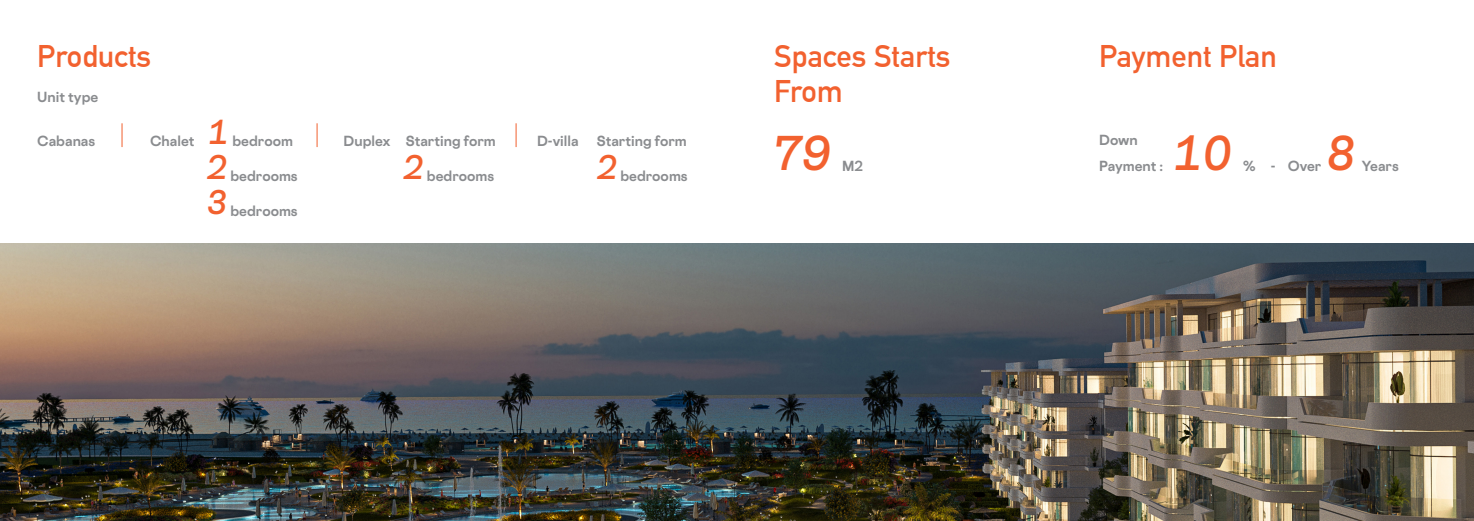
<style>
.page{position:relative;width:1474px;height:521px;background:#fff}
.page>*{position:absolute;margin:0;border:0;box-sizing:border-box;transform-origin:0 0}
.t1{font:italic 600 43.75px "Cosmica";color:#f2612f}
.Paragraph_Style_1{font:700 30.62px/35px "DIN Alternate";color:#f2612f}
.t2{font:italic 600 30.62px "Cosmica";color:#f2612f}
.t3{font:700 13.12px "Cosmica";color:#8a8c8f}
</style>
<div class="page">
<img style="left:0;top:243px;width:1473px;height:278px">
<svg style="left:122px;top:123px;width:1px;height:24px"></svg>
<svg style="left:316px;top:123px;width:1px;height:24px"></svg>
<svg style="left:515px;top:123px;width:1px;height:24px"></svg>
<p class="Paragraph_Style_1" style="left:37px;top:36px;width:115px">Products</p>
<p class="Paragraph_Style_1" style="left:774px;top:36px;width:178px">Spaces Starts<br>From</p>
<p class="Paragraph_Style_1" style="left:1099px;top:36px;width:179px">Payment Plan</p>
<p class="t3" style="left:1099px;top:132px;width:40px">Down</p>
<p class="t3" style="left:37px;top:89px;width:63px">Unit type</p>
<p class="t3" style="left:37px;top:133px;width:59px">Cabanas</p>
<p class="t3" style="left:150px;top:133px;width:46px">Chalet</p>
<p class="t2" style="left:209px;top:113px;width:21px">1</p>
<p class="t1" style="left:774px;top:125px;width:58px">79</p>
<p class="t1" style="left:1175px;top:125px;width:58px">10</p>
<p class="t1" style="left:1327px;top:125px;width:30px">8</p>
<p class="t3" style="left:343px;top:133px;width:154px">Duplex Starting form</p>
<p class="t2" style="left:404px;top:148px;width:21px">2</p>
<p class="t3" style="left:537px;top:133px;width:43px">D-villa</p>
<p class="t3" style="left:597px;top:133px;width:92px">Starting form</p>
<p class="t2" style="left:597px;top:148px;width:21px">2</p>
<p class="t3" style="left:232px;top:133px;width:62px">bedroom</p>
<p class="t2" style="left:207px;top:148px;width:21px">2</p>
<p class="t3" style="left:842px;top:158px;width:22px">M2</p>
<p class="t3" style="left:1099px;top:158px;width:65px">Payment :</p>
<p class="t3" style="left:1243px;top:158px;width:79px">% - Over</p>
<p class="t3" style="left:230px;top:168px;width:69px">bedrooms</p>
<p class="t3" style="left:427px;top:168px;width:69px">bedrooms</p>
<p class="t3" style="left:620px;top:168px;width:69px">bedrooms</p>
<p class="t2" style="left:207px;top:183px;width:21px">3</p>
<p class="t3" style="left:230px;top:203px;width:69px">bedrooms</p>
<p class="t3" style="left:1361px;top:158px;width:38px">Years</p>
</div>
